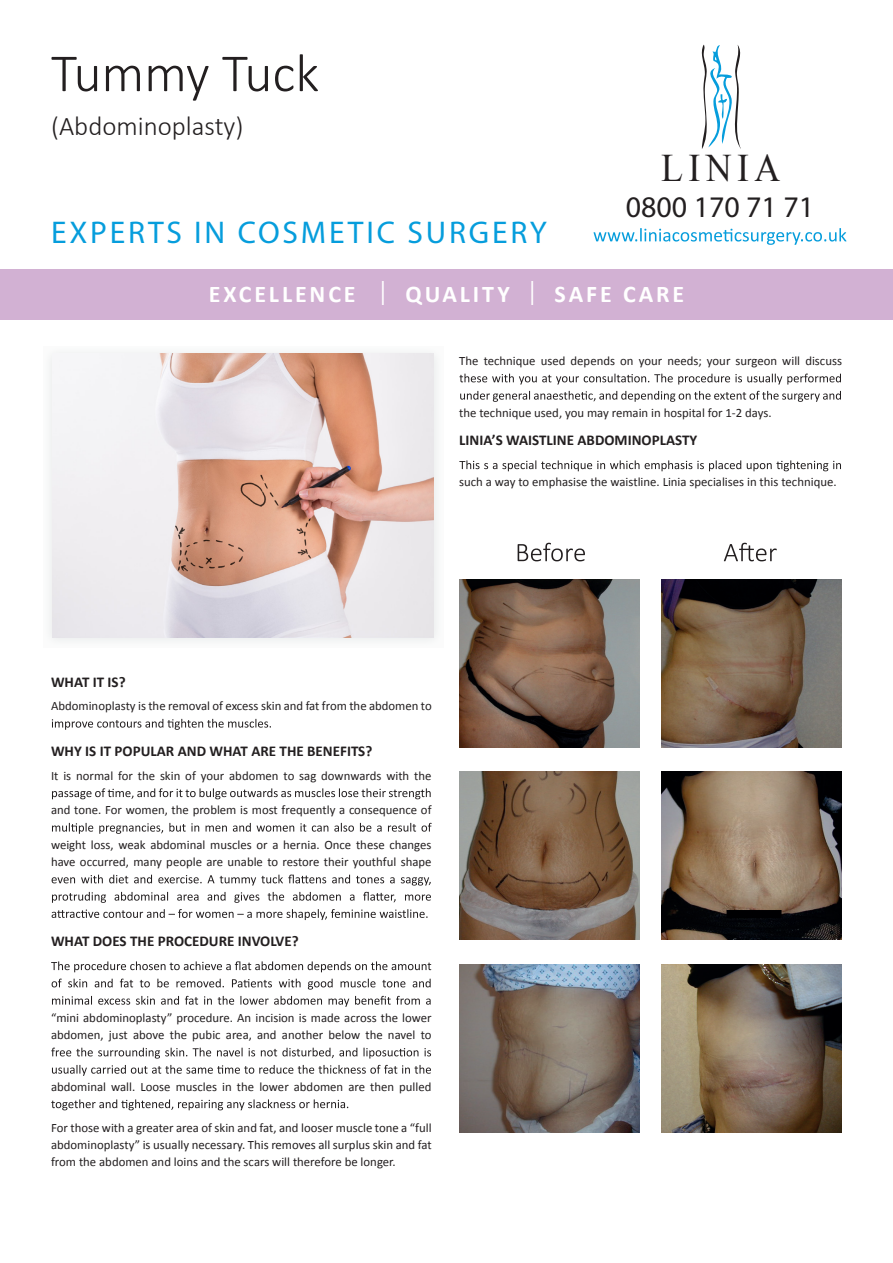
<style>
.page{position:relative;width:893px;height:1263px;background:#fff}
.page>*{position:absolute;margin:0;border:0;box-sizing:border-box;transform-origin:0 0}
.t1{font:300 54px "Calibri";color:#231f20}
.t2{font:39px "Times New Roman";letter-spacing:.15em;color:#231f20;scale:.92 1}
.t3{font:31.5px "Myriad Pro";letter-spacing:.09em;color:#069ddc}
.t4{font:30px "Myriad Pro";color:#231f20}
.t5{font:300 27px "Calibri";color:#231f20}
.t6{font:700 24px "Calibri";letter-spacing:.12em;color:#fff}
.t7{font:700 15px "Calibri";color:#231f20}
.t8{font:12.75px/17.2px "Calibri";color:#231f20}
.s1{font-family:"Myriad Pro";font-weight:400}
</style>
<div class="page">
<div style="left:43px;top:346px;width:401px;height:302px;background:#f6f7f7"></div>
<svg style="left:52px;top:719px;width:219px;height:11px"></svg>
<svg style="left:52px;top:788px;width:379px;height:11px"></svg>
<svg style="left:52px;top:823px;width:380px;height:11px"></svg>
<svg style="left:52px;top:874px;width:379px;height:11px"></svg>
<svg style="left:52px;top:892px;width:379px;height:11px"></svg>
<svg style="left:52px;top:909px;width:376px;height:11px"></svg>
<svg style="left:51px;top:961px;width:380px;height:11px"></svg>
<svg style="left:52px;top:978px;width:379px;height:11px"></svg>
<svg style="left:52px;top:996px;width:379px;height:11px"></svg>
<svg style="left:51px;top:1047px;width:380px;height:11px"></svg>
<svg style="left:52px;top:1065px;width:379px;height:11px"></svg>
<svg style="left:51px;top:1099px;width:297px;height:11px"></svg>
<svg style="left:459px;top:374px;width:382px;height:11px"></svg>
<svg style="left:460px;top:391px;width:381px;height:11px"></svg>
<svg style="left:459px;top:460px;width:382px;height:11px"></svg>
<img style="left:459px;top:579px;width:181px;height:168px">
<img style="left:661px;top:579px;width:181px;height:168px">
<img style="left:459px;top:771px;width:181px;height:168px">
<img style="left:661px;top:771px;width:181px;height:168px">
<img style="left:459px;top:965px;width:181px;height:168px">
<img style="left:661px;top:965px;width:181px;height:168px">
<svg style="left:518px;top:543px;width:259px;height:18px"></svg>
<svg style="left:701px;top:45px;width:40px;height:104px"></svg>
<svg style="left:594px;top:228px;width:252px;height:17px"></svg>
<div style="left:0;top:269px;width:893px;height:50px;background:#d2b1d3"></div>
<img style="left:53px;top:354px;width:381px;height:284px">
<h1 class="t1" style="left:51px;top:40px;width:270px">Tummy Tuck</h1>
<h3 class="t5" style="left:51px;top:109px;width:194px">(Abdominoplasty)</h3>
<h3 class="t3" style="left:51px;top:213px;width:497px">EXPERTS IN COSMETIC SURGERY</h3>
<h2 class="t2" style="left:661px;top:142px;width:131px">LINIA</h2>
<h3 class="t4" style="left:626px;top:189px;width:190px">0800 170 71 71</h3>
<h3 class="t6" style="left:209px;top:279px;width:477px">EXCELLENCE <span class="s1">|</span> QUALITY <span class="s1">|</span> SAFE CARE</h3>
<p class="t8" style="left:459px;top:352px;width:384px">The technique used depends on your needs; your surgeon will discuss</p>
<p class="t8" style="left:459px;top:404px;width:314px">the technique used, you may remain in hospital for 1-2 days.</p>
<p class="t7" style="left:459px;top:431px;width:240px">LINIA’S WAISTLINE ABDOMINOPLASTY</p>
<p class="t8" style="left:459px;top:473px;width:379px">such a way to emphasise the waistline. Linia specialises in this technique.</p>
<p class="t7" style="left:51px;top:672px;width:76px">WHAT IT IS?</p>
<p class="t8" style="left:51px;top:697px;width:382px">Abdominoplasty is the removal of excess skin and fat from the abdomen to</p>
<p class="t7" style="left:51px;top:741px;width:323px">WHY IS IT POPULAR AND WHAT ARE THE BENEFITS?</p>
<p class="t8" style="left:51px;top:767px;width:382px">It is normal for the skin of your abdomen to sag downwards with the</p>
<p class="t8" style="left:51px;top:801px;width:382px">and tone. For women, the problem is most frequently a consequence of</p>
<p class="t8" style="left:51px;top:836px;width:382px">weight loss, weak abdominal muscles or a hernia. Once these changes have occurred, many people are unable to restore their youthful shape</p>
<p class="t7" style="left:51px;top:932px;width:249px">WHAT DOES THE PROCEDURE INVOLVE?</p>
<p class="t8" style="left:51px;top:1009px;width:382px">“mini abdominoplasty” procedure. An incision is made across the lower abdomen, just above the pubic area, and another below the navel to</p>
<p class="t8" style="left:51px;top:1078px;width:382px">abdominal wall. Loose muscles in the lower abdomen are then pulled</p>
<p class="t8" style="left:51px;top:1119px;width:382px;text-align:justify">For those with a greater area of skin and fat, and looser muscle tone a “full abdominoplasty” is usually necessary. This removes all surplus skin and fat from the abdomen and loins and the scars will therefore be longer.</p>
</div>
